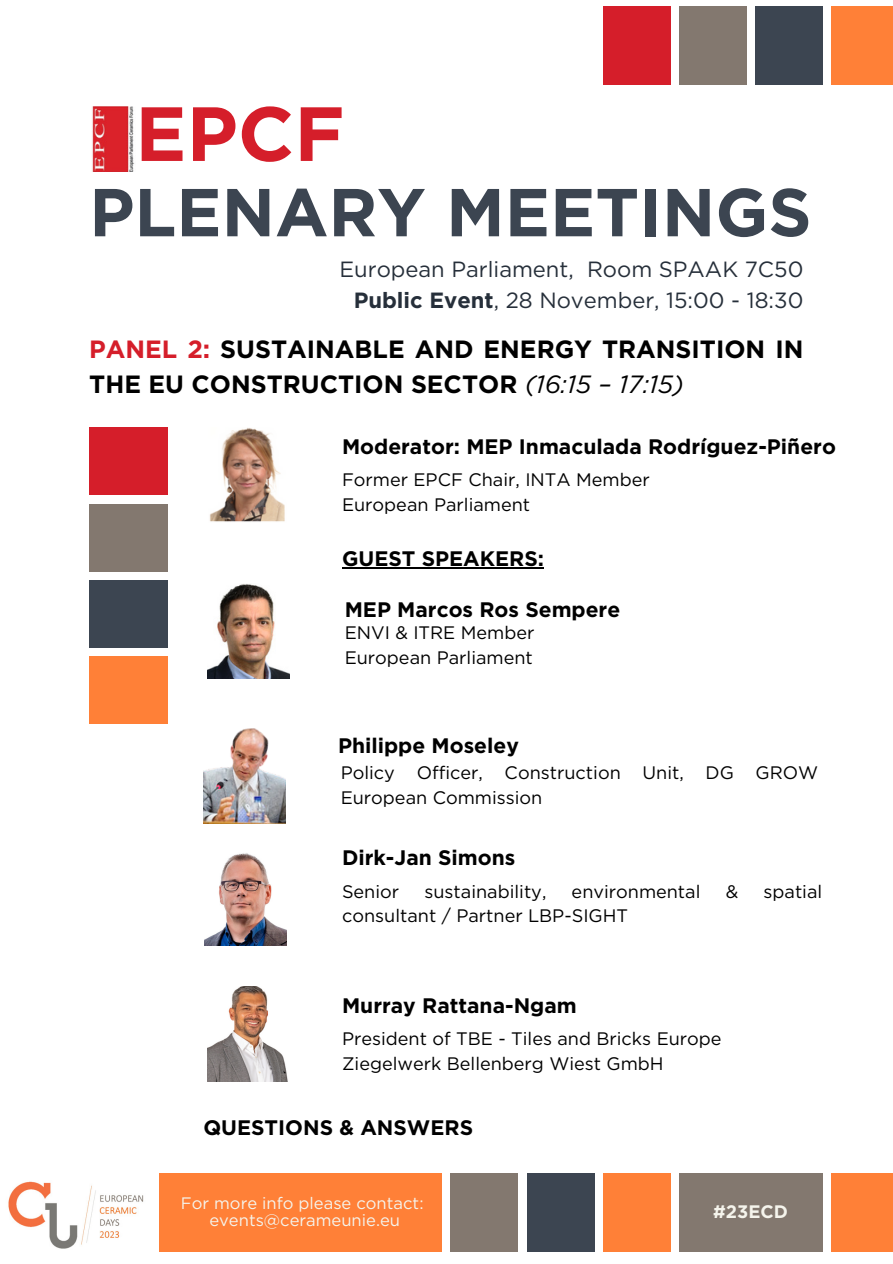
<style>
.page{position:relative;width:893px;height:1264px;background:#fff}
.page>*{position:absolute;margin:0;border:0;box-sizing:border-box;transform-origin:0 0}
.t1{font:700 76.65px "Gotham";color:#d51e2a}
.t2{font:700 67.65px "Gotham";color:#3c4551}
.t3{font:700 24.9px/34.8px "Gotham";color:#000}
.t4{font:22.05px "Gotham";color:#262f3a}
.t5{font:700 21px "Gotham";color:#000}
.t6{font:18px/24.8px "Gotham";color:#000}
.t7{font:700 18px "Gotham";color:#f5f4ec}
.t8{font:16.65px "Gotham";color:#f5f4ec}
.s1{font-weight:700}
.s2{color:#d51e2a}
.s3{font-weight:400;font-style:italic}
</style>
<div class="page">
<img style="left:209px;top:428px;width:76px;height:94px">
<div style="left:451px;top:1173px;width:67px;height:78px;background:#83786f"></div>
<div style="left:527px;top:1173px;width:67px;height:78px;background:#3c4551"></div>
<div style="left:603px;top:1173px;width:67px;height:78px;background:#ff8037"></div>
<div style="left:679px;top:1173px;width:143px;height:78px;background:#83786f"></div>
<div style="left:831px;top:1173px;width:61px;height:78px;background:#ff8037"></div>
<div style="left:679px;top:6px;width:67px;height:79px;background:#83786f"></div>
<div style="left:755px;top:6px;width:67px;height:79px;background:#3c4551"></div>
<div style="left:831px;top:6px;width:61px;height:79px;background:#ff8037"></div>
<img style="left:207px;top:584px;width:82px;height:94px">
<img style="left:203px;top:728px;width:82px;height:95px">
<img style="left:205px;top:853px;width:82px;height:92px">
<img style="left:207px;top:986px;width:81px;height:95px">
<div style="left:89px;top:428px;width:79px;height:67px;background:#d51e2a"></div>
<div style="left:89px;top:504px;width:79px;height:67px;background:#83786f"></div>
<div style="left:89px;top:580px;width:79px;height:67px;background:#3c4551"></div>
<div style="left:89px;top:656px;width:79px;height:67px;background:#ff8037"></div>
<div style="left:603px;top:6px;width:67px;height:79px;background:#d51e2a"></div>
<img style="left:92px;top:106px;width:43px;height:65px">
<div style="left:152px;top:1173px;width:290px;height:78px;background:#ff8037"></div>
<img style="left:8px;top:1173px;width:150px;height:78px">
<hr style="left:342px;top:567px;width:202px;height:1px;background:#000">
<p class="t1" style="left:135px;top:87px;width:211px">EPCF</p>
<p class="t2" style="left:89px;top:171px;width:723px">PLENARY MEETINGS</p>
<p class="t4" style="left:339px;top:256px;width:465px">European Parliament, Room SPAAK 7C50</p>
<p class="t4" style="left:354px;top:286px;width:451px"><span class="s1">Public Event</span>, 28 November, 15:00 - 18:30</p>
<p class="t3" style="left:89px;top:332px;width:715px"><span class="s2">PANEL 2:</span> SUSTAINABLE AND ENERGY TRANSITION IN<br>THE EU CONSTRUCTION SECTOR <span class="s3">(16:15 – 17:15)</span></p>
<p class="t5" style="left:342px;top:434px;width:495px">Moderator: MEP Inmaculada Rodríguez-Piñero</p>
<p class="t6" style="left:342px;top:467px;width:309px">Former EPCF Chair, INTA Member</p>
<p class="t6" style="left:342px;top:492px;width:190px">European Parliament</p>
<p class="t5" style="left:342px;top:546px;width:203px">GUEST SPEAKERS:</p>
<p class="t5" style="left:345px;top:597px;width:277px">MEP Marcos Ros Sempere</p>
<p class="t6" style="left:345px;top:620px;width:191px">ENVI &amp; ITRE Member</p>
<p class="t6" style="left:345px;top:645px;width:190px">European Parliament</p>
<p class="t5" style="left:338px;top:733px;width:182px">Philippe Moseley</p>
<p class="t6" style="left:341px;top:760px;width:479px">Policy Officer, Construction Unit, DG GROW<br>European Commission</p>
<p class="t5" style="left:342px;top:845px;width:175px">Dirk-Jan Simons</p>
<p class="t6" style="left:342px;top:878px;width:59px">Senior</p>
<p class="t6" style="left:424px;top:878px;width:123px">sustainability,</p>
<p class="t6" style="left:571px;top:878px;width:130px">environmental</p>
<p class="t6" style="left:725px;top:878px;width:14px">&amp;</p>
<p class="t6" style="left:763px;top:878px;width:60px">spatial</p>
<p class="t6" style="left:342px;top:903px;width:287px">consultant / Partner LBP-SIGHT</p>
<p class="t5" style="left:342px;top:992px;width:236px">Murray Rattana-Ngam</p>
<p class="t6" style="left:342px;top:1026px;width:381px">President of TBE - Tiles and Bricks Europe</p>
<p class="t6" style="left:342px;top:1050px;width:323px">Ziegelwerk Bellenberg Wiest GmbH</p>
<p class="t5" style="left:203px;top:1114px;width:271px">QUESTIONS &amp; ANSWERS</p>
<p class="t8" style="left:181px;top:1192px;width:244px">For more info please contact:</p>
<p class="t8" style="left:209px;top:1209px;width:192px">events@cerameunie.eu</p>
<p class="t7" style="left:713px;top:1200px;width:76px">#23ECD</p>
</div>
